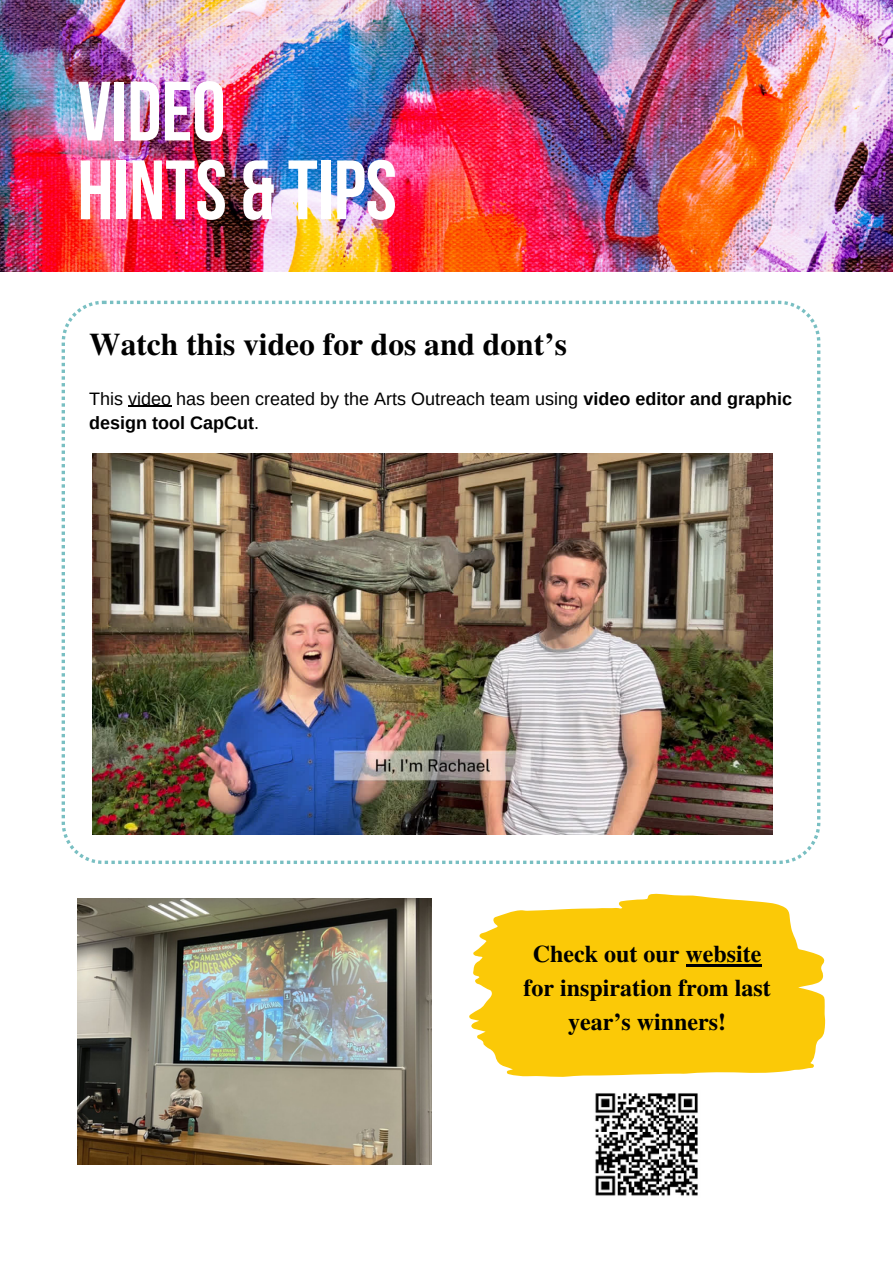
<style>
.page{position:relative;width:893px;height:1264px;background:#fff}
.page>*{position:absolute;margin:0;border:0;box-sizing:border-box;transform-origin:0 0}
.t1{font:83.85px "Bebas Neue Cyrillic";color:#fff}
.t2{font:700 31.5px "Te X Gyre Termes";color:#000}
.t3{font:700 24px/33.8px "Te X Gyre Termes";color:#000;text-align:center}
.t4{font:18px/24.8px "Arimo";color:#000}
.s1{font-weight:700}
</style>
<div class="page">
<img style="left:0;top:0;width:892px;height:271px">
<svg style="left:62px;top:301px;width:758px;height:563px"></svg>
<svg style="left:469px;top:893px;width:356px;height:183px;fill:#fbc907"></svg>
<img style="left:595px;top:1093px;width:103px;height:103px">
<img style="left:78px;top:899px;width:354px;height:265px">
<img style="left:93px;top:453px;width:679px;height:381px">
<hr style="left:128px;top:406px;width:43px;height:1px;background:#000">
<hr style="left:685px;top:964px;width:76px;height:2px;background:#000">
<p class="t1" style="left:78px;top:78px;width:150px">VIDEO</p>
<p class="t1" style="left:78px;top:156px;width:321px">HINTS &amp; TIPS</p>
<p class="t2" style="left:89px;top:320px;width:479px">Watch this video for dos and dont’s</p>
<p class="t4" style="left:89px;top:386px;width:704px">This video has been created by the Arts Outreach team using <span class="s1">video editor and graphic design tool CapCut</span>.</p>
<p class="t3" style="left:523px;top:936px;width:249px">Check out our website for inspiration from last year’s winners!</p>
</div>
